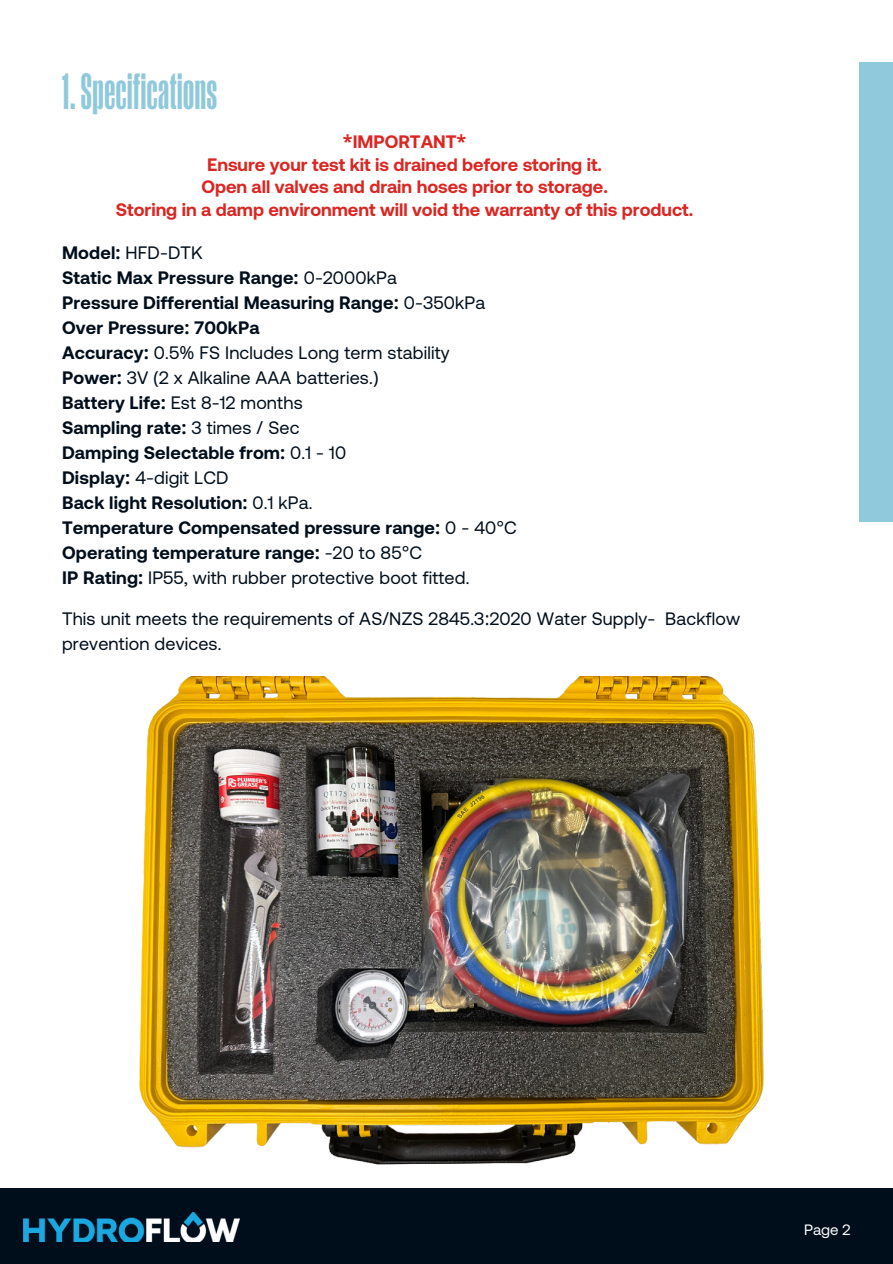
<style>
.page{position:relative;width:893px;height:1264px;background:#fff}
.page>*{position:absolute;margin:0;border:0;box-sizing:border-box;transform-origin:0 0}
.t1{font:700 48px "Manuka Condensed";letter-spacing:.01em;color:#8fc9db}
.t2{font:18px/25px "Aeonik TRIAL";letter-spacing:.01em;color:#000e1b}
.t3{font:700 18px "Aeonik TRIAL";letter-spacing:.01em;color:#000e1b}
.t4{font:700 18px "Aeonik TRIAL";color:#db2622}
.t5{font:15px "Aeonik TRIAL";color:#fff}
.s1{font-family:"Noto Sans"}
.s2{font-weight:700}
.s3{font-family:"Noto Sans";font-weight:700}
.s4{font-weight:400}
.s5{font-family:"Noto Sans";font-weight:400}
</style>
<div class="page">
<div style="left:0;top:1188px;width:892px;height:75px;background:#000e1b"></div>
<img style="left:23px;top:1212px;width:216px;height:29px">
<div style="left:859px;top:63px;width:33px;height:459px;background:#8fc9db"></div>
<img style="left:139px;top:676px;width:625px;height:489px">
<p class="t1" style="left:62px;top:66px;width:156px">1.Specifications</p>
<p class="t4" style="left:343px;top:131px;width:125px"><span class="s1">*</span>IMPORTANT<span class="s1">*</span></p>
<p class="t4" style="left:207px;top:154px;width:396px">Ensure your test kit is drained before storing it.</p>
<p class="t4" style="left:201px;top:176px;width:408px">Open all valves and drain hoses prior to storage.</p>
<p class="t4" style="left:116px;top:199px;width:578px">Storing in a damp environment will void the warranty of this product.</p>
<p class="t2" style="left:62px;top:240px;width:142px"><span class="s2">Model</span><span class="s3">:</span> HFD-DTK</p>
<p class="t3" style="left:62px;top:267px;width:336px">Static Max Pressure Range<span class="s1">:</span> <span class="s4">0-2000kPa</span></p>
<p class="t3" style="left:62px;top:292px;width:424px">Pressure Differential Measuring Range<span class="s1">:</span> <span class="s4">0-350kPa</span></p>
<p class="t3" style="left:62px;top:317px;width:199px">Over Pressure<span class="s1">:</span> 700kPa</p>
<p class="t2" style="left:62px;top:340px;width:389px"><span class="s2">Accuracy</span><span class="s3">:</span> 0.5<span class="s1">%</span> FS Includes Long term stability</p>
<p class="t2" style="left:62px;top:365px;width:318px"><span class="s2">Power</span><span class="s3">:</span> 3V <span class="s1">(</span>2 x Alkaline AAA batteries.<span class="s1">)</span></p>
<p class="t2" style="left:62px;top:390px;width:242px"><span class="s2">Battery Life</span><span class="s3">:</span> Est 8-12 months</p>
<p class="t3" style="left:62px;top:417px;width:239px">Sampling rate<span class="s1">:</span> <span class="s4">3 times</span> <span class="s5">/</span> <span class="s4">Sec</span></p>
<p class="t3" style="left:62px;top:442px;width:285px">Damping Selectable from<span class="s1">:</span> <span class="s4">0.1 - 10</span></p>
<p class="t2" style="left:62px;top:465px;width:168px"><span class="s2">Display</span><span class="s3">:</span> 4-digit LCD</p>
<p class="t3" style="left:62px;top:492px;width:252px">Back light Resolution<span class="s1">:</span> <span class="s4">0.1 kPa.</span></p>
<p class="t3" style="left:62px;top:517px;width:456px">Temperature Compensated pressure range<span class="s1">:</span> <span class="s4">0 - 40</span><span class="s5">°</span><span class="s4">C</span></p>
<p class="t3" style="left:62px;top:542px;width:362px">Operating temperature range<span class="s1">:</span> <span class="s4">-20 to 85</span><span class="s5">°</span><span class="s4">C</span></p>
<p class="t2" style="left:62px;top:565px;width:409px"><span class="s2">IP Rating</span><span class="s3">:</span> IP55, with rubber protective boot fitted.</p>
<p class="t2" style="left:62px;top:606px;width:679px">This unit meets the requirements of AS<span class="s1">/</span>NZS 2845.3<span class="s1">:</span>2020 Water Supply- Backflow prevention devices.</p>
<p class="t5" style="left:804px;top:1220px;width:48px">Page 2</p>
</div>
